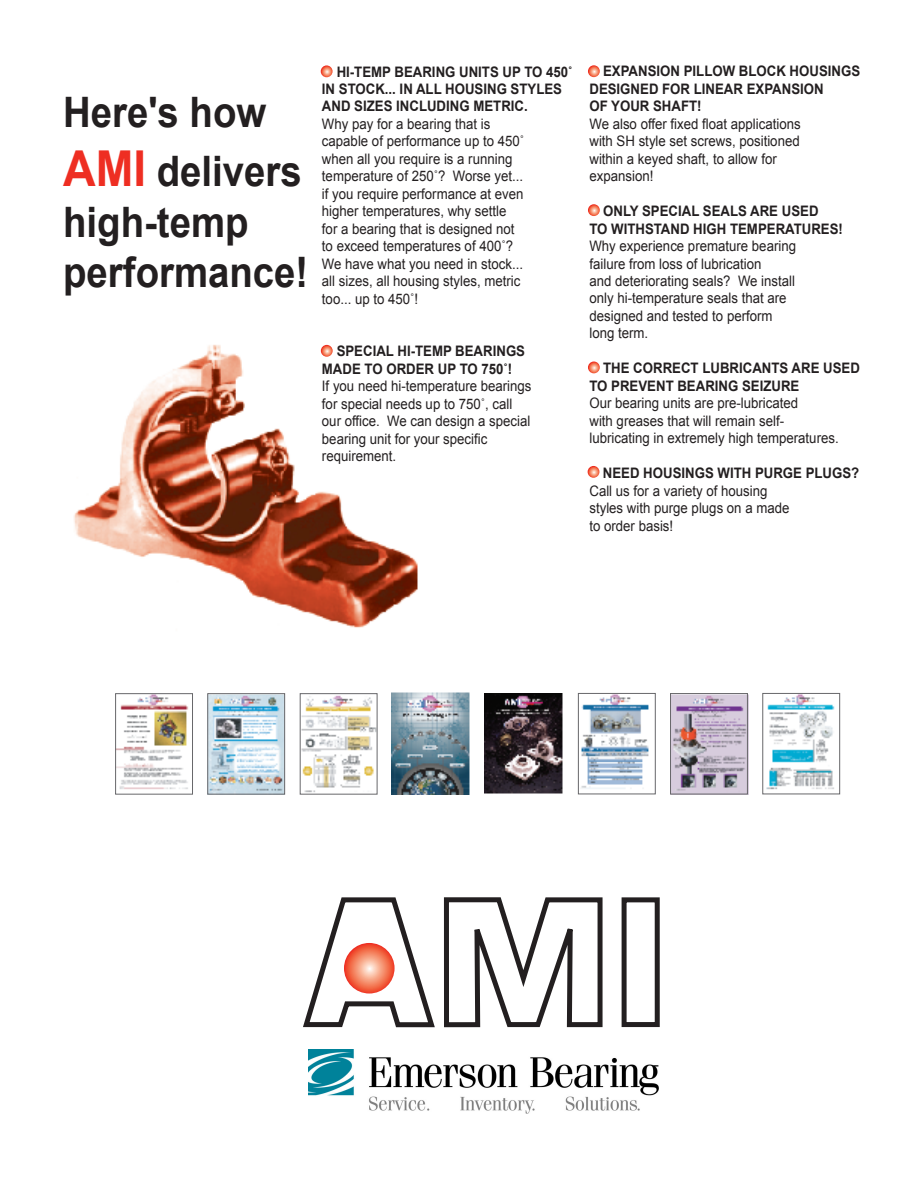
<style>
.page{position:relative;width:918px;height:1188px;background:#fff}
.page>*{position:absolute;margin:0;border:0;box-sizing:border-box;transform-origin:0 0}
.t1{font:700 42px/59.2px "Arial";color:#231f20;scale:.91 1}
.t2{font:14.55px/17.4px "Arial";color:#231f20;scale:.91 1}
.t3{font:700 14.55px/17.5px "Arial";color:#231f20;scale:.91 1}
.s1{font-size:49.5px;color:#ee2e22}
</style>
<div class="page">
<img style="left:74px;top:344px;width:344px;height:284px">
<img style="left:116px;top:695px;width:77px;height:100px">
<img style="left:578px;top:695px;width:78px;height:100px">
<img style="left:300px;top:693px;width:78px;height:102px">
<img style="left:207px;top:695px;width:78px;height:100px">
<img style="left:670px;top:695px;width:78px;height:100px">
<img style="left:762px;top:695px;width:78px;height:100px">
<div style="left:670px;top:693px;width:78px;height:101px;border:1px solid #67676a"></div>
<div style="left:578px;top:693px;width:78px;height:101px;border:1px solid #67676a"></div>
<div style="left:762px;top:693px;width:78px;height:101px;border:1px solid #67676a"></div>
<div style="left:207px;top:693px;width:78px;height:101px;border:1px solid #67676a"></div>
<div style="left:115px;top:693px;width:78px;height:101px;border:1px solid #67676a"></div>
<div style="left:300px;top:693px;width:77px;height:101px;border:1px solid #67676a"></div>
<svg style="left:321px;top:65px;width:12px;height:12px"></svg>
<svg style="left:321px;top:345px;width:12px;height:12px"></svg>
<svg style="left:588px;top:65px;width:12px;height:12px"></svg>
<svg style="left:588px;top:204px;width:12px;height:12px"></svg>
<svg style="left:588px;top:362px;width:12px;height:11px"></svg>
<svg style="left:588px;top:466px;width:11px;height:12px"></svg>
<svg style="left:303px;top:897px;width:300px;height:131px"></svg>
<div style="left:622px;top:897px;width:38px;height:130px;background:#fff;border:5px solid #231f20"></div>
<svg style="left:344px;top:943px;width:51px;height:51px;background:#f47e61"></svg>
<img style="left:392px;top:692px;width:78px;height:103px">
<img style="left:484px;top:693px;width:79px;height:101px">
<img style="left:309px;top:1050px;width:349px;height:64px">
<h1 class="t1" style="left:63px;top:83px;width:264px">Here's how<br><span class="s1">AMI</span> delivers</h1>
<h1 class="t1" style="left:63px;top:197px;width:271px;line-height:50.2px">high-temp performance!</h1>
<p class="t3" style="left:322px;top:63px;width:277px;text-indent:15px">HI-TEMP BEARING UNITS UP TO 450˚<br>IN STOCK... IN ALL HOUSING STYLES<br>AND SIZES INCLUDING METRIC.</p>
<p class="t2" style="left:322px;top:115px;width:224px">Why pay for a bearing that is capable of performance up to 450˚ when all you require is a running temperature of 250˚? Worse yet... if you require performance at even higher temperatures, why settle for a bearing that is designed not to exceed temperatures of 400˚?<br>We have what you need in stock... all sizes, all housing styles, metric too... up to 450˚!</p>
<p class="t3" style="left:322px;top:342px;width:225px;text-indent:15px">SPECIAL HI-TEMP BEARINGS<br>MADE TO ORDER UP TO 750˚!</p>
<p class="t2" style="left:322px;top:377px;width:232px">If you need hi-temperature bearings for special needs up to 750˚, call our office. We can design a special bearing unit for your specific requirement.</p>
<p class="t3" style="left:589px;top:62px;width:299px;text-indent:14px">EXPANSION PILLOW BLOCK HOUSINGS<br>DESIGNED FOR LINEAR EXPANSION<br>OF YOUR SHAFT!</p>
<p class="t2" style="left:589px;top:115px;width:234px">We also offer fixed float applications with SH style set screws, positioned within a keyed shaft, to allow for expansion!</p>
<p class="t3" style="left:589px;top:202px;width:280px;text-indent:14px">ONLY SPECIAL SEALS ARE USED<br>TO WITHSTAND HIGH TEMPERATURES!</p>
<p class="t2" style="left:589px;top:237px;width:229px">Why experience premature bearing failure from loss of lubrication<br>and deteriorating seals? We install only hi-temperature seals that are designed and tested to perform long term.</p>
<p class="t3" style="left:589px;top:360px;width:299px;text-indent:14px">THE CORRECT LUBRICANTS ARE USED<br>TO PREVENT BEARING SEIZURE</p>
<p class="t2" style="left:589px;top:395px;width:275px">Our bearing units are pre-lubricated<br>with greases that will remain self&shy;lubricating in extremely high temperatures.</p>
<p class="t3" style="left:603px;top:464px;width:283px">NEED HOUSINGS WITH PURGE PLUGS?</p>
<p class="t2" style="left:589px;top:482px;width:221px">Call us for a variety of housing styles with purge plugs on a made to order basis!</p>
</div>
